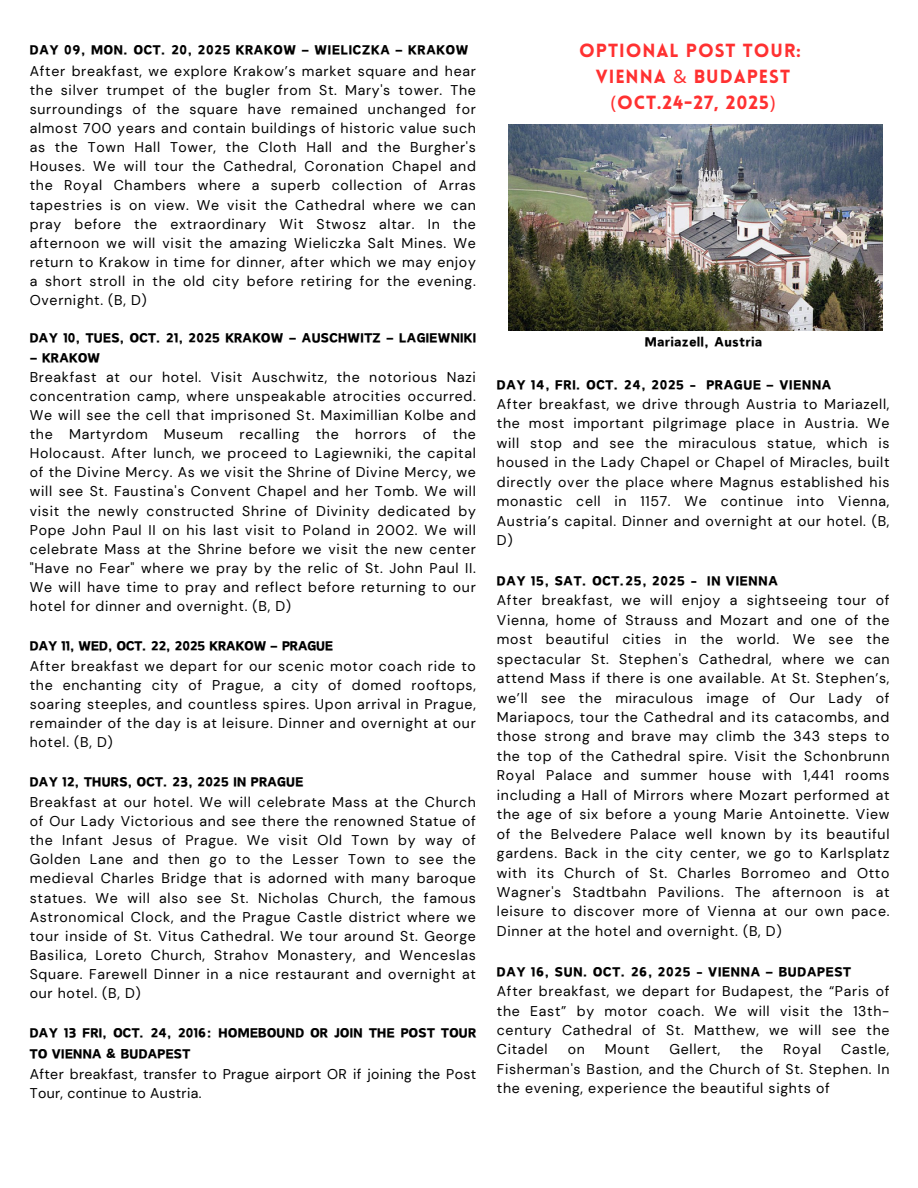
<style>
.page{position:relative;width:918px;height:1188px;background:#fff}
.page>*{position:absolute;margin:0;border:0;box-sizing:border-box;transform-origin:0 0}
.t1{font:900 18.6px/26px "Lovelo";letter-spacing:.05em;color:#ff3131;text-align:center}
.t2{font:15.6px "Canva Sweet Heart";letter-spacing:.05em;color:#000}
.t3{font:15.6px/21.3px "Canva Sweet Heart";letter-spacing:.025em;color:#000}
.t4{font:15.6px "Canva Sweet Heart";letter-spacing:.005em;color:#000}
.t5{font:14.1px/19.2px "DM Sans";letter-spacing:.05em;color:#000;text-align:justify}
.t6{font:14.1px/19.2px "DM Sans";letter-spacing:.025em;color:#000}
.s1{font-family:"Noto Sans";font-weight:400}
</style>
<div class="page">
<img style="left:509px;top:124px;width:373px;height:207px">
<p class="t2" style="left:30px;top:43px;width:440px">DAY 09, MON. OCT. 20, 2025 KRAKOW – WIELICZKA – KRAKOW</p>
<p class="t5" style="left:30px;top:61px;width:448px">After breakfast, we explore Krakow’s market square and hear the silver trumpet of the bugler from St. Mary's tower. The surroundings of the square have remained unchanged for almost 700 years and contain buildings of historic value such as the Town Hall Tower, the Cloth Hall and the Burgher's Houses. We will tour the Cathedral, Coronation Chapel and the Royal Chambers where a superb collection of Arras tapestries is on view. We visit the Cathedral where we can pray before the extraordinary Wit Stwosz altar. In the afternoon we will visit the amazing Wieliczka Salt Mines. We return to Krakow in time for dinner, after which we may enjoy a short stroll in the old city before retiring for the evening.<br>Overnight. (B, D)</p>
<h1 class="t3" style="left:30px;top:327px;width:448px">DAY 10, TUES, OCT. 21, 2025 KRAKOW – AUSCHWITZ – LAGIEWNIKI</h1>
<h1 class="t3" style="left:30px;top:346px;width:72px">– KRAKOW</h1>
<p class="t5" style="left:30px;top:367px;width:448px">Breakfast at our hotel. Visit Auschwitz, the notorious Nazi concentration camp, where unspeakable atrocities occurred.<br>We will see the cell that imprisoned St. Maximillian Kolbe and the Martyrdom Museum recalling the horrors of the Holocaust. After lunch, we proceed to Lagiewniki, the capital of the Divine Mercy. As we visit the Shrine of Divine Mercy, we will see St. Faustina's Convent Chapel and her Tomb. We will visit the newly constructed Shrine of Divinity dedicated by Pope John Paul II on his last visit to Poland in 2002. We will celebrate Mass at the Shrine before we visit the new center "Have no Fear" where we pray by the relic of St. John Paul II.<br>We will have time to pray and reflect before returning to our hotel for dinner and overnight. (B, D)</p>
<p class="t4" style="left:30px;top:638px;width:305px">DAY 11, WED, OCT. 22, 2025 KRAKOW – PRAGUE</p>
<p class="t5" style="left:30px;top:656px;width:448px">After breakfast we depart for our scenic motor coach ride to the enchanting city of Prague, a city of domed rooftops, soaring steeples, and countless spires. Upon arrival in Prague, remainder of the day is at leisure. Dinner and overnight at our hotel. (B, D)</p>
<p class="t3" style="left:30px;top:771px;width:275px">DAY 12, THURS, OCT. 23, 2025 IN PRAGUE</p>
<p class="t5" style="left:30px;top:793px;width:448px">Breakfast at our hotel. We will celebrate Mass at the Church of Our Lady Victorious and see there the renowned Statue of the Infant Jesus of Prague. We visit Old Town by way of Golden Lane and then go to the Lesser Town to see the medieval Charles Bridge that is adorned with many baroque statues. We will also see St. Nicholas Church, the famous Astronomical Clock, and the Prague Castle district where we tour inside of St. Vitus Cathedral. We tour around St. George Basilica, Loreto Church, Strahov Monastery, and Wenceslas Square. Farewell Dinner in a nice restaurant and overnight at our hotel. (B, D)</p>
<p class="t3" style="left:30px;top:1021px;width:448px">DAY 13 FRI, OCT. 24, 2016: HOMEBOUND OR JOIN THE POST TOUR<br>TO VIENNA &amp; BUDAPEST</p>
<p class="t6" style="left:30px;top:1065px;width:448px">After breakfast, transfer to Prague airport OR if joining the Post<br>Tour, continue to Austria.</p>
<p class="t1" style="left:579px;top:40px;width:223px">OPTIONAL POST TOUR:<br>VIENNA <span class="s1">&amp;</span> BUDAPEST <span class="s1">(</span>Oct.24-27, 2025<span class="s1">)</span></p>
<p class="t2" style="left:645px;top:335px;width:119px">Mariazell, Austria</p>
<p class="t2" style="left:497px;top:377px;width:336px">DAY 14, FRI. OCT. 24, 2025 - PRAGUE – VIENNA</p>
<p class="t5" style="left:497px;top:394px;width:394px">After breakfast, we drive through Austria to Mariazell, the most important pilgrimage place in Austria. We will stop and see the miraculous statue, which is housed in the Lady Chapel or Chapel of Miracles, built directly over the place where Magnus established his monastic cell in 1157. We continue into Vienna, Austria’s capital. Dinner and overnight at our hotel. (B, D)</p>
<p class="t2" style="left:497px;top:573px;width:282px">DAY 15, SAT. OCT.25, 2025 - IN VIENNA</p>
<p class="t5" style="left:497px;top:591px;width:394px">After breakfast, we will enjoy a sightseeing tour of Vienna, home of Strauss and Mozart and one of the most beautiful cities in the world. We see the spectacular St. Stephen's Cathedral, where we can</p>
<p class="t5" style="left:497px;top:669px;width:394px">attend Mass if there is one available. At St. Stephen’s, we’ll see the miraculous image of Our Lady of Mariapocs, tour the Cathedral and its catacombs, and those strong and brave may climb the 343 steps to the top of the Cathedral spire. Visit the Schonbrunn Royal Palace and summer house with 1,441 rooms including a Hall of Mirrors where Mozart performed at the age of six before a young Marie Antoinette. View of the Belvedere Palace well known by its beautiful gardens. Back in the city center, we go to Karlsplatz with its Church of St. Charles Borromeo and Otto Wagner's Stadtbahn Pavilions. The afternoon is at leisure to discover more of Vienna at our own pace.<br>Dinner at the hotel and overnight. (B, D)</p>
<p class="t2" style="left:497px;top:964px;width:356px">DAY 16, SUN. OCT. 26, 2025 - VIENNA – BUDAPEST</p>
<p class="t5" style="left:497px;top:982px;width:394px">After breakfast, we depart for Budapest, the “Paris of</p>
<p class="t5" style="left:497px;top:1001px;width:394px">the East” by motor coach. We will visit the 13th&shy;century Cathedral of St. Matthew, we will see the Citadel</p>
<p class="t5" style="left:497px;top:1040px;width:394px;text-indent:344px">Castle, Fisherman's Bastion, and the Church of St. Stephen. In the evening, experience the beautiful sights of</p>
<p class="t5" style="left:568px;top:1040px;width:19px">on</p>
<p class="t5" style="left:605px;top:1040px;width:46px">Mount</p>
<p class="t5" style="left:669px;top:1040px;width:53px">Gellert,</p>
<p class="t5" style="left:740px;top:1040px;width:24px">the</p>
<p class="t5" style="left:783px;top:1040px;width:40px">Royal</p>
</div>
